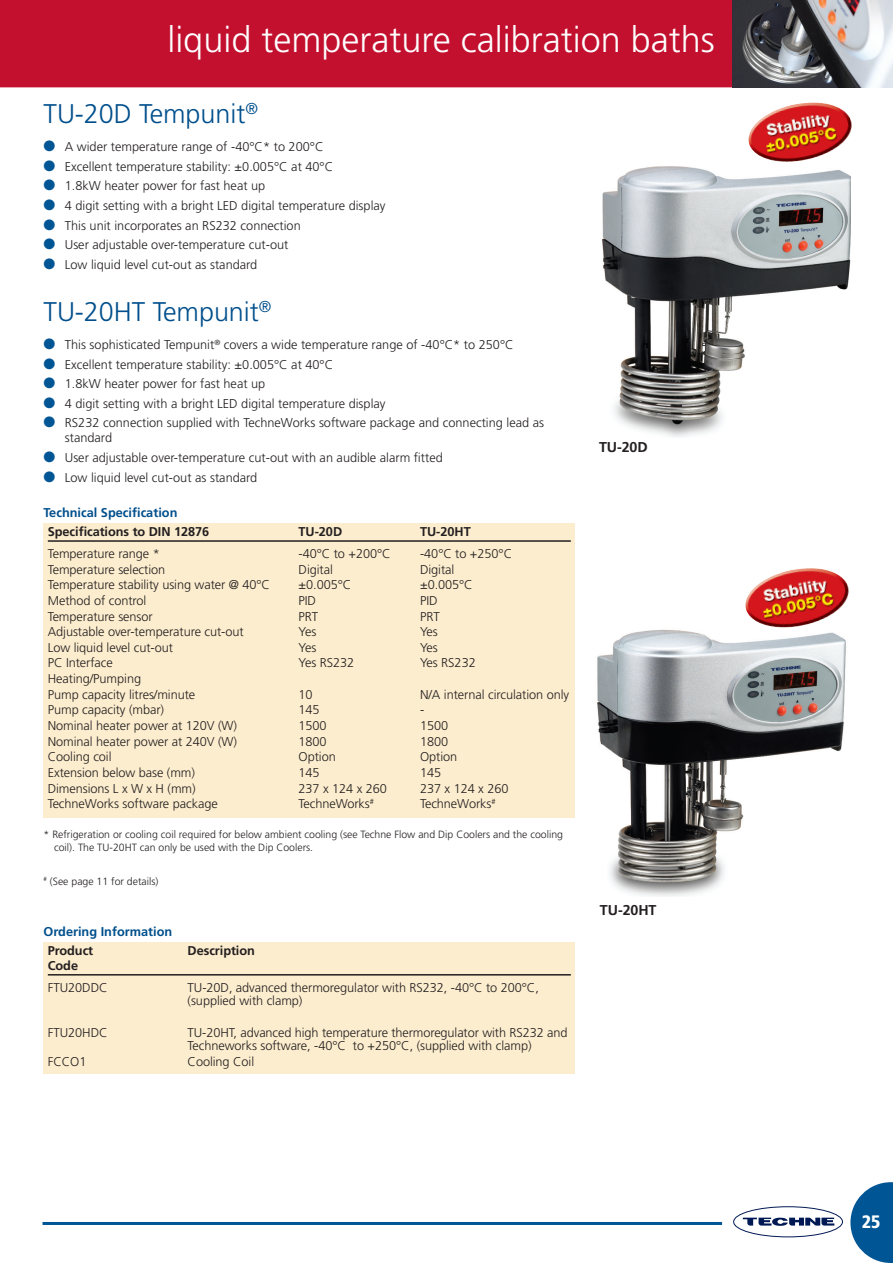
<style>
.page{position:relative;width:893px;height:1263px;background:#fff}
.page>*{position:absolute;margin:0;border:0;box-sizing:border-box;transform-origin:0 0}
.t1{font:300 36px "Frutiger";color:#fff}
.t2{font:300 27px "Frutiger";color:#004f8c}
.t3{font:900 condensed 18px "Frutiger";color:#fff}
.t4{font:700 14.25px "Frutiger";letter-spacing:-.005em;color:#231f20}
.t5{font:300 12.75px/13.5px "Frutiger";letter-spacing:-.005em;color:#231f20}
.t6{font:700 12.75px "Frutiger";letter-spacing:-.005em;color:#231f20}
.t7{font:700 12.75px "Frutiger";color:#004f8c}
.t8{font:300 10.5px/12.6px "Frutiger";color:#231f20}
.s1{color:#005595}
</style>
<div class="page">
<div style="left:44px;top:523px;width:531px;height:295px;background:#fcedce"></div>
<div style="left:44px;top:942px;width:531px;height:132px;background:#fcedce"></div>
<div style="left:0;top:0;width:732px;height:87px;background:#c3102f"></div>
<hr style="left:43px;top:1222px;width:679px;height:3px;background:#005595">
<svg style="left:743px;top:1218px;width:91px;height:8px"></svg>
<div style="left:733px;top:1206px;width:110px;height:31px;border:1px solid #001954;border-radius:50%"></div>
<svg style="left:850px;top:1182px;width:43px;height:81px"></svg>
<img style="left:732px;top:0;width:161px;height:87px">
<hr style="left:48px;top:540px;width:523px;height:2px;background:#231f20">
<hr style="left:48px;top:974px;width:523px;height:1px;background:#231f20">
<img style="left:602px;top:166px;width:249px;height:271px">
<img style="left:597px;top:627px;width:249px;height:269px">
<img style="left:749px;top:103px;width:103px;height:59px">
<img style="left:745px;top:568px;width:104px;height:59px">
<h1 class="t1" style="left:167px;top:19px;width:549px">liquid temperature calibration baths</h1>
<h2 class="t2" style="left:44px;top:99px;width:216px">TU-20D Tempunit<sup>®</sup></h2>
<p class="t5" style="left:44px;top:140px;width:281px"><span class="s1">●</span> A wider temperature range of -40°C* to 200°C</p>
<p class="t5" style="left:44px;top:160px;width:291px"><span class="s1">●</span> Excellent temperature stability: ±0.005°C at 40°C</p>
<p class="t5" style="left:44px;top:179px;width:223px"><span class="s1">●</span> 1.8kW heater power for fast heat up</p>
<p class="t5" style="left:44px;top:199px;width:343px"><span class="s1">●</span> 4 digit setting with a bright LED digital temperature display</p>
<p class="t5" style="left:44px;top:218px;width:259px"><span class="s1">●</span> This unit incorporates an RS232 connection</p>
<p class="t5" style="left:44px;top:238px;width:246px"><span class="s1">●</span> User adjustable over-temperature cut-out</p>
<p class="t5" style="left:44px;top:257px;width:215px"><span class="s1">●</span> Low liquid level cut-out as standard</p>
<h2 class="t2" style="left:44px;top:296px;width:229px">TU-20HT Tempunit<sup>®</sup></h2>
<p class="t5" style="left:44px;top:338px;width:472px"><span class="s1">●</span> This sophisticated Tempunit<sup>®</sup> covers a wide temperature range of -40°C* to 250°C</p>
<p class="t5" style="left:44px;top:357px;width:291px"><span class="s1">●</span> Excellent temperature stability: ±0.005°C at 40°C</p>
<p class="t5" style="left:44px;top:377px;width:223px"><span class="s1">●</span> 1.8kW heater power for fast heat up</p>
<p class="t5" style="left:44px;top:396px;width:343px"><span class="s1">●</span> 4 digit setting with a bright LED digital temperature display</p>
<p class="t5" style="left:65px;top:415px;width:481px;line-height:15.3px;text-indent:-21px"><span class="s1">●</span> RS232 connection supplied with TechneWorks software package and connecting lead as standard</p>
<p class="t5" style="left:44px;top:451px;width:401px"><span class="s1">●</span> User adjustable over-temperature cut-out with an audible alarm fitted</p>
<p class="t5" style="left:44px;top:470px;width:215px"><span class="s1">●</span> Low liquid level cut-out as standard</p>
<p class="t7" style="left:44px;top:505px;width:135px">Technical Specification</p>
<p class="t6" style="left:48px;top:524px;width:163px">Specifications to DIN 12876</p>
<p class="t6" style="left:299px;top:524px;width:45px">TU-20D</p>
<p class="t6" style="left:420px;top:524px;width:52px">TU-20HT</p>
<p class="t5" style="left:48px;top:547px;width:113px">Temperature range *</p>
<p class="t5" style="left:299px;top:547px;width:94px">-40°C to +200°C</p>
<p class="t5" style="left:420px;top:547px;width:94px">-40°C to +250°C</p>
<p class="t5" style="left:48px;top:562px;width:119px">Temperature selection</p>
<p class="t5" style="left:299px;top:562px;width:36px">Digital</p>
<p class="t5" style="left:420px;top:562px;width:36px">Digital</p>
<p class="t5" style="left:48px;top:578px;width:224px">Temperature stability using water @ 40°C</p>
<p class="t5" style="left:299px;top:578px;width:54px">±0.005°C</p>
<p class="t5" style="left:420px;top:578px;width:54px">±0.005°C</p>
<p class="t5" style="left:48px;top:594px;width:100px">Method of control</p>
<p class="t5" style="left:299px;top:594px;width:19px">PID</p>
<p class="t5" style="left:420px;top:594px;width:19px">PID</p>
<p class="t5" style="left:48px;top:609px;width:106px">Temperature sensor</p>
<p class="t5" style="left:299px;top:609px;width:21px">PRT</p>
<p class="t5" style="left:420px;top:609px;width:21px">PRT</p>
<p class="t5" style="left:48px;top:625px;width:197px">Adjustable over-temperature cut-out</p>
<p class="t5" style="left:299px;top:625px;width:19px">Yes</p>
<p class="t5" style="left:420px;top:625px;width:19px">Yes</p>
<p class="t5" style="left:48px;top:641px;width:127px">Low liquid level cut-out</p>
<p class="t5" style="left:299px;top:641px;width:19px">Yes</p>
<p class="t5" style="left:420px;top:641px;width:19px">Yes</p>
<p class="t5" style="left:48px;top:656px;width:67px">PC Interface</p>
<p class="t5" style="left:299px;top:656px;width:57px">Yes RS232</p>
<p class="t5" style="left:420px;top:656px;width:57px">Yes RS232</p>
<p class="t5" style="left:48px;top:671px;width:149px;line-height:15.6px">Heating/Pumping<br>Pump capacity litres/minute</p>
<p class="t5" style="left:299px;top:687px;width:16px">10</p>
<p class="t5" style="left:420px;top:687px;width:151px">N/A internal circulation only</p>
<p class="t5" style="left:48px;top:703px;width:118px">Pump capacity (mbar)</p>
<p class="t5" style="left:299px;top:703px;width:23px">145</p>
<p class="t5" style="left:420px;top:703px;width:6px">-</p>
<p class="t5" style="left:48px;top:719px;width:191px">Nominal heater power at 120V (W)</p>
<p class="t5" style="left:299px;top:719px;width:30px">1500</p>
<p class="t5" style="left:420px;top:719px;width:30px">1500</p>
<p class="t5" style="left:48px;top:734px;width:191px">Nominal heater power at 240V (W)</p>
<p class="t5" style="left:299px;top:734px;width:30px">1800</p>
<p class="t5" style="left:420px;top:734px;width:30px">1800</p>
<p class="t5" style="left:48px;top:750px;width:65px">Cooling coil</p>
<p class="t5" style="left:299px;top:750px;width:39px">Option</p>
<p class="t5" style="left:420px;top:750px;width:39px">Option</p>
<p class="t5" style="left:48px;top:766px;width:149px">Extension below base (mm)</p>
<p class="t5" style="left:299px;top:766px;width:23px">145</p>
<p class="t5" style="left:420px;top:766px;width:23px">145</p>
<p class="t5" style="left:48px;top:781px;width:149px">Dimensions L x W x H (mm)</p>
<p class="t5" style="left:299px;top:781px;width:90px">237 x 124 x 260</p>
<p class="t5" style="left:420px;top:781px;width:90px">237 x 124 x 260</p>
<p class="t5" style="left:48px;top:797px;width:171px">TechneWorks software package</p>
<p class="t5" style="left:299px;top:797px;width:77px">TechneWorks<sup>#</sup></p>
<p class="t5" style="left:420px;top:797px;width:77px">TechneWorks<sup>#</sup></p>
<p class="t8" style="left:54px;top:828px;width:510px;text-indent:-10px">* Refrigeration or cooling coil required for below ambient cooling (see Techne Flow and Dip Coolers and the cooling coil). The TU-20HT can only be used with the Dip Coolers.</p>
<p class="t8" style="left:44px;top:875px;width:116px"><sup>#</sup> (See page 11 for details)</p>
<p class="t7" style="left:44px;top:924px;width:130px">Ordering Information</p>
<p class="t6" style="left:48px;top:943px;width:47px">Product</p>
<p class="t6" style="left:188px;top:943px;width:69px">Description</p>
<p class="t6" style="left:48px;top:958px;width:32px">Code</p>
<p class="t5" style="left:48px;top:981px;width:61px">FTU20DDC</p>
<p class="t5" style="left:188px;top:981px;width:353px">TU-20D, advanced thermoregulator with RS232, -40°C to 200°C, (supplied with clamp)</p>
<p class="t5" style="left:48px;top:1025px;width:61px">FTU20HDC</p>
<p class="t5" style="left:188px;top:1025px;width:381px">TU-20HT, advanced high temperature thermoregulator with RS232 and<br>Techneworks software, -40°C to +250°C, (supplied with clamp)</p>
<p class="t5" style="left:48px;top:1054px;width:40px">FCCO1</p>
<p class="t5" style="left:188px;top:1054px;width:68px">Cooling Coil</p>
<p class="t4" style="left:599px;top:439px;width:50px">TU-20D</p>
<p class="t4" style="left:600px;top:901px;width:58px">TU-20HT</p>
<h3 class="t3" style="left:862px;top:1210px;width:20px">25</h3>
</div>
